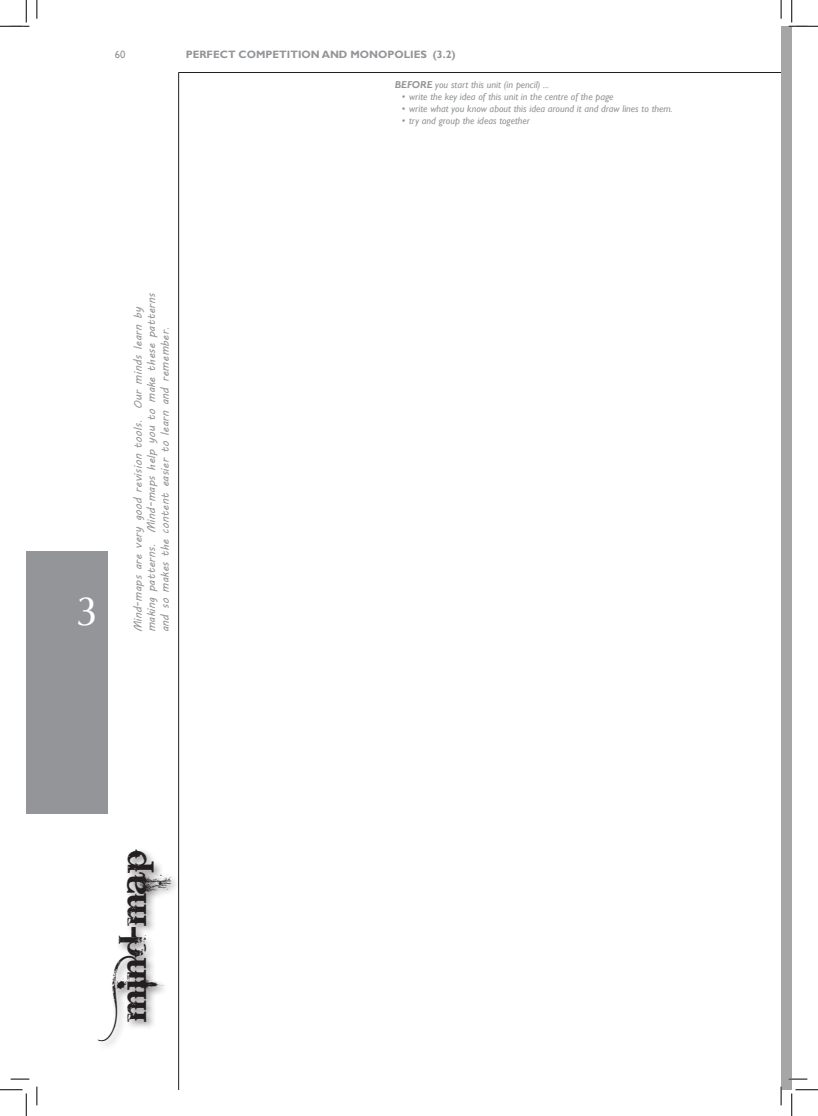
<style>
.page{position:relative;width:818px;height:1116px;background:#fff}
.page>*{position:absolute;margin:0;border:0;box-sizing:border-box;transform-origin:0 0}
.t1{font:41.25px "CG Omega";color:#fff}
.Boxed_Type{font:37.5px "Bleeding Cowboys";color:#231f20}
.Exercise_Text_1{font:11.25px/13.5px "MV Boli";letter-spacing:-.005em;color:#939598}
.t2{font:700 10.62px "Gill Sans";color:#939598}
.t3{font:10.62px "Gill Sans";color:#939598}
.t4{font:italic 10px "Gill Sans";color:#939598}
.s1{font-family:"CG Omega"}
.s2{font-weight:700}
</style>
<div class="page">
<div style="left:26px;top:551px;width:82px;height:262px;background:#939598"></div>
<hr style="left:178px;top:72px;width:1px;height:1017px;background:#231f20">
<hr style="left:179px;top:72px;width:602px;height:1px;background:#231f20">
<div style="left:96px;top:847px;width:85px;height:203px;background:#231f20;opacity:.5"></div>
<svg style="left:11px;top:1078px;width:18px;height:1px"></svg>
<svg style="left:36px;top:0;width:2px;height:19px"></svg>
<svg style="left:36px;top:1086px;width:2px;height:19px"></svg>
<svg style="left:0;top:0;width:29px;height:27px"></svg>
<svg style="left:0;top:1089px;width:27px;height:26px"></svg>
<svg style="left:780px;top:0;width:38px;height:1115px"></svg>
<p class="t3" style="left:115px;top:49px;width:12px">60</p>
<p class="t2" style="left:186px;top:48px;width:271px">PERFECT COMPETITION AND MONOPOLIES (3.2)</p>
<h1 class="t1" style="left:75px;top:586px;width:24px">3</h1>
<p class="Exercise_Text_1" style="left:131px;top:632px;width:341px;rotate:-90deg">Mind-maps are very good revision tools<span class="s1">.</span> Our minds learn by making patterns<span class="s1">.</span> Mind-maps help you to make these patterns and so makes the content easier to learn and remember<span class="s1">.</span></p>
<p class="Boxed_Type" style="left:111px;top:1022px;width:175px;rotate:-90deg">mind-map</p>
<p class="t4" style="left:395px;top:79px;width:156px"><span class="s2">BEFORE</span> you start this unit (in pencil) ...</p>
<p class="t4" style="left:402px;top:91px;width:213px">• write the key idea of this unit in the centre of the page</p>
<p class="t4" style="left:402px;top:103px;width:272px">• write what you know about this idea around it and draw lines to them.</p>
<p class="t4" style="left:402px;top:115px;width:130px">• try and group the ideas together</p>
</div>
